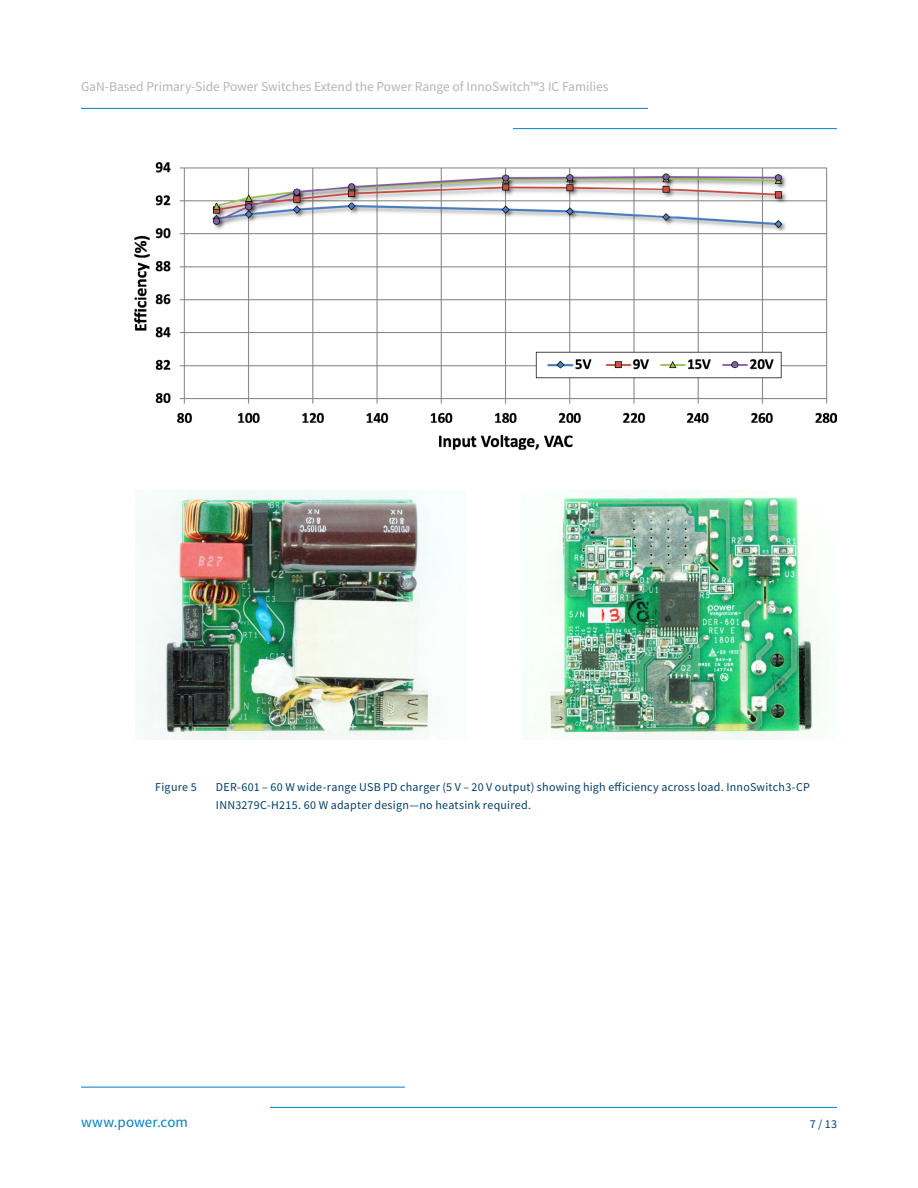
<style>
.page{position:relative;width:918px;height:1188px;background:#fff}
.page>*{position:absolute;margin:0;border:0;box-sizing:border-box;transform-origin:0 0}
.t1{font:15px "Source Sans Pro";letter-spacing:.005em;color:#0081c9}
.t2{font:13.5px "Source Sans Pro";color:#b2b5b6}
.t3{font:12px/18px "Source Sans Pro";letter-spacing:.02em;color:#003e6a}
</style>
<div class="page">
<hr style="left:270px;top:1107px;width:567px;height:1px;background:#0081c9">
<hr style="left:81px;top:1087px;width:324px;height:1px;background:#0081c9">
<hr style="left:513px;top:128px;width:324px;height:1px;background:#0081c9">
<hr style="left:81px;top:108px;width:567px;height:1px;background:#0081c9">
<img style="left:135px;top:163px;width:702px;height:287px">
<img style="left:534px;top:495px;width:293px;height:244px">
<img style="left:135px;top:491px;width:297px;height:248px">
<p class="t2" style="left:81px;top:78px;width:529px">GaN-Based Primary-Side Power Switches Extend the Power Range of InnoSwitch™3 IC Families</p>
<p class="t3" style="left:155px;top:778px;width:43px">Figure 5</p>
<p class="t3" style="left:216px;top:778px;width:596px">DER-601 – 60 W wide-range USB PD charger (5 V – 20 V output) showing high efficiency across load. InnoSwitch3-CP<br>INN3279C-H215. 60 W adapter design—no heatsink required.</p>
<p class="t1" style="left:81px;top:1113px;width:108px">www.power.com</p>
<p class="t3" style="left:810px;top:1115px;width:29px">7 / 13</p>
</div>
